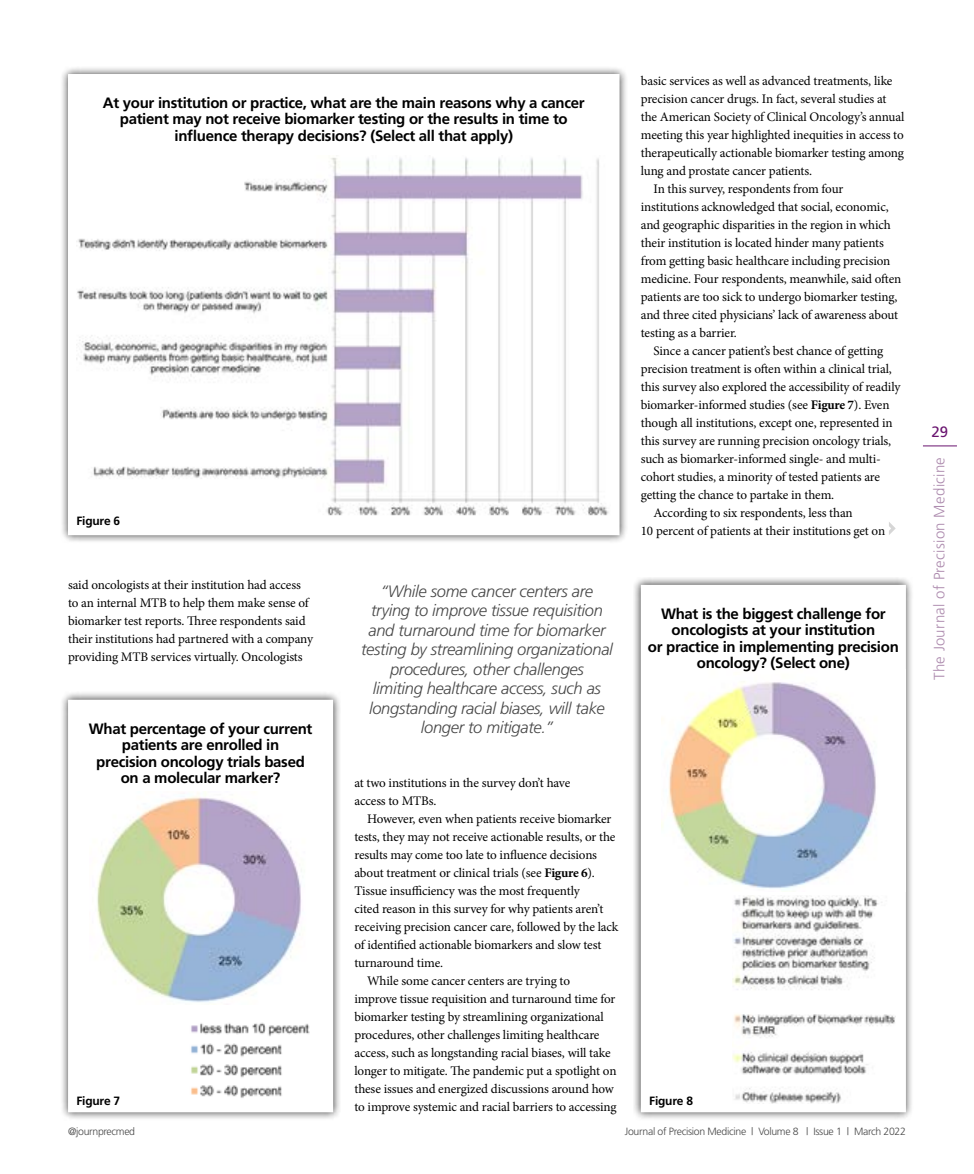
<style>
.page{position:relative;width:974px;height:1174px;background:#fff}
.page>*{position:absolute;margin:0;border:0;box-sizing:border-box;transform-origin:0 0}
.t1{font:italic 300 16.5px/19.5px "Frutiger";letter-spacing:-.02em;color:#484848;text-align:center}
.t2{font:700 15px/16.5px "Frutiger";letter-spacing:-.02em;color:#000;text-align:center}
.t3{font:300 15px "Frutiger";letter-spacing:.02em;color:#ad8bae}
.t4{font:15px "Frutiger";color:#69146f}
.t5{font:13.2px/18px "Minion Pro";letter-spacing:-.01em;color:#000}
.t6{font:700 12px "Frutiger";letter-spacing:-.02em;color:#000}
.t7{font:300 10.5px "Frutiger";letter-spacing:-.03em;color:#484848}
.s1{font-weight:700}
</style>
<div class="page">
<hr style="left:923px;top:445px;width:34px;height:1px;background:#69146f">
<div style="left:60px;top:66px;width:567px;height:477px;background:#000;opacity:.75"></div>
<div style="left:69px;top:75px;width:550px;height:459px;background:#fff"></div>
<img style="left:77px;top:157px;width:532px;height:359px">
<div style="left:60px;top:691px;width:281px;height:429px;background:#000;opacity:.75"></div>
<div style="left:69px;top:700px;width:263px;height:411px;background:#fff"></div>
<img style="left:97px;top:793px;width:204px;height:210px">
<img style="left:191px;top:1022px;width:119px;height:76px">
<div style="left:633px;top:577px;width:280px;height:543px;background:#000;opacity:.75"></div>
<div style="left:641px;top:585px;width:264px;height:526px;background:#fff"></div>
<img style="left:662px;top:681px;width:214px;height:208px">
<img style="left:733px;top:895px;width:162px;height:209px">
<svg style="left:889px;top:522px;width:6px;height:13px"></svg>
<p class="t2" style="left:103px;top:94px;width:483px">At your institution or practice, what are the main reasons why a cancer patient may not receive biomarker testing or the results in time to influence therapy decisions? (Select all that apply)</p>
<p class="t6" style="left:77px;top:514px;width:45px">Figure 6</p>
<p class="t5" style="left:68px;top:576px;width:246px">said oncologists at their institution had access to an internal MTB to help them make sense of biomarker test reports. Three respondents said their institutions had partnered with a company providing MTB services virtually. Oncologists</p>
<p class="t2" style="left:89px;top:720px;width:225px">What percentage of your current patients are enrolled in<br>precision oncology trials based on a molecular marker?</p>
<p class="t6" style="left:77px;top:1094px;width:45px">Figure 7</p>
<p class="t1" style="left:361px;top:581px;width:253px">“While some cancer centers are trying to improve tissue requisition and turnaround time for biomarker testing by streamlining organizational procedures, other challenges<br>limiting healthcare access, such as longstanding racial biases, will take longer to mitigate.”</p>
<p class="t5" style="left:354px;top:774px;width:217px">at two institutions in the survey don’t have access to MTBs.</p>
<p class="t5" style="left:367px;top:810px;width:246px">However, even when patients receive biomarker</p>
<p class="t5" style="left:354px;top:828px;width:262px">tests, they may not receive actionable results, or the</p>
<p class="t5" style="left:354px;top:846px;width:244px">results may come too late to influence decisions</p>
<p class="t5" style="left:354px;top:864px;width:242px">about treatment or clinical trials (see <span class="s1">Figure 6</span>).</p>
<p class="t5" style="left:354px;top:882px;width:227px">Tissue insufficiency was the most frequently</p>
<p class="t5" style="left:354px;top:900px;width:250px">cited reason in this survey for why patients aren’t</p>
<p class="t5" style="left:354px;top:918px;width:265px">receiving precision cancer care, followed by the lack</p>
<p class="t5" style="left:354px;top:936px;width:248px">of identified actionable biomarkers and slow test</p>
<p class="t5" style="left:354px;top:954px;width:90px">turnaround time.</p>
<p class="t5" style="left:367px;top:972px;width:204px">While some cancer centers are trying to</p>
<p class="t5" style="left:354px;top:990px;width:262px">improve tissue requisition and turnaround time for</p>
<p class="t5" style="left:354px;top:1008px;width:251px">biomarker testing by streamlining organizational</p>
<p class="t5" style="left:354px;top:1026px;width:247px">procedures, other challenges limiting healthcare</p>
<p class="t5" style="left:354px;top:1044px;width:258px">access, such as longstanding racial biases, will take</p>
<p class="t5" style="left:354px;top:1062px;width:264px">longer to mitigate. The pandemic put a spotlight on</p>
<p class="t5" style="left:354px;top:1080px;width:261px">these issues and energized discussions around how</p>
<p class="t5" style="left:354px;top:1098px;width:264px">to improve systemic and racial barriers to accessing</p>
<p class="t5" style="left:641px;top:72px;width:253px">basic services as well as advanced treatments, like</p>
<p class="t5" style="left:641px;top:90px;width:247px">precision cancer drugs. In fact, several studies at</p>
<p class="t5" style="left:641px;top:108px;width:265px">the American Society of Clinical Oncology’s annual</p>
<p class="t5" style="left:641px;top:126px;width:264px">meeting this year highlighted inequities in access to</p>
<p class="t5" style="left:641px;top:144px;width:265px">therapeutically actionable biomarker testing among</p>
<p class="t5" style="left:641px;top:162px;width:173px">lung and prostate cancer patients.</p>
<p class="t5" style="left:653px;top:180px;width:191px">In this survey, respondents from four</p>
<p class="t5" style="left:641px;top:198px;width:249px">institutions acknowledged that social, economic,</p>
<p class="t5" style="left:641px;top:216px;width:251px">and geographic disparities in the region in which</p>
<p class="t5" style="left:641px;top:234px;width:245px">their institution is located hinder many patients</p>
<p class="t5" style="left:641px;top:252px;width:251px">from getting basic healthcare including precision</p>
<p class="t5" style="left:641px;top:270px;width:262px">medicine. Four respondents, meanwhile, said often</p>
<p class="t5" style="left:641px;top:288px;width:258px">patients are too sick to undergo biomarker testing,</p>
<p class="t5" style="left:641px;top:306px;width:259px">and three cited physicians’ lack of awareness about</p>
<p class="t5" style="left:641px;top:324px;width:98px">testing as a barrier.</p>
<p class="t5" style="left:653px;top:342px;width:231px">Since a cancer patient’s best chance of getting</p>
<p class="t5" style="left:641px;top:360px;width:252px">precision treatment is often within a clinical trial,</p>
<p class="t5" style="left:641px;top:378px;width:261px">this survey also explored the accessibility of readily</p>
<p class="t5" style="left:641px;top:396px;width:250px">biomarker-informed studies (see <span class="s1">Figure 7</span>). Even</p>
<p class="t5" style="left:641px;top:414px;width:253px">though all institutions, except one, represented in</p>
<p class="t5" style="left:641px;top:432px;width:252px">this survey are running precision oncology trials,</p>
<p class="t5" style="left:641px;top:450px;width:241px">such as biomarker-informed single- and multi-</p>
<p class="t5" style="left:641px;top:468px;width:241px">cohort studies, a minority of tested patients are</p>
<p class="t5" style="left:641px;top:486px;width:195px">getting the chance to partake in them.</p>
<p class="t5" style="left:653px;top:504px;width:201px">According to six respondents, less than</p>
<p class="t5" style="left:641px;top:522px;width:246px">10 percent of patients at their institutions get on</p>
<p class="t2" style="left:648px;top:605px;width:252px">What is the biggest challenge for oncologists at your institution<br>or practice in implementing precision oncology? (Select one)</p>
<p class="t6" style="left:649px;top:1093px;width:45px">Figure 8</p>
<p class="t7" style="left:68px;top:1125px;width:69px">@journprecmed</p>
<p class="t7" style="left:625px;top:1125px;width:282px">Journal of Precision Medicine | Volume 8 | Issue 1 | March 2022</p>
<p class="t4" style="left:931px;top:423px;width:18px">29</p>
<p class="t3" style="left:930px;top:680px;width:224px;rotate:-90deg">The Journal of Precision Medicine</p>
</div>
